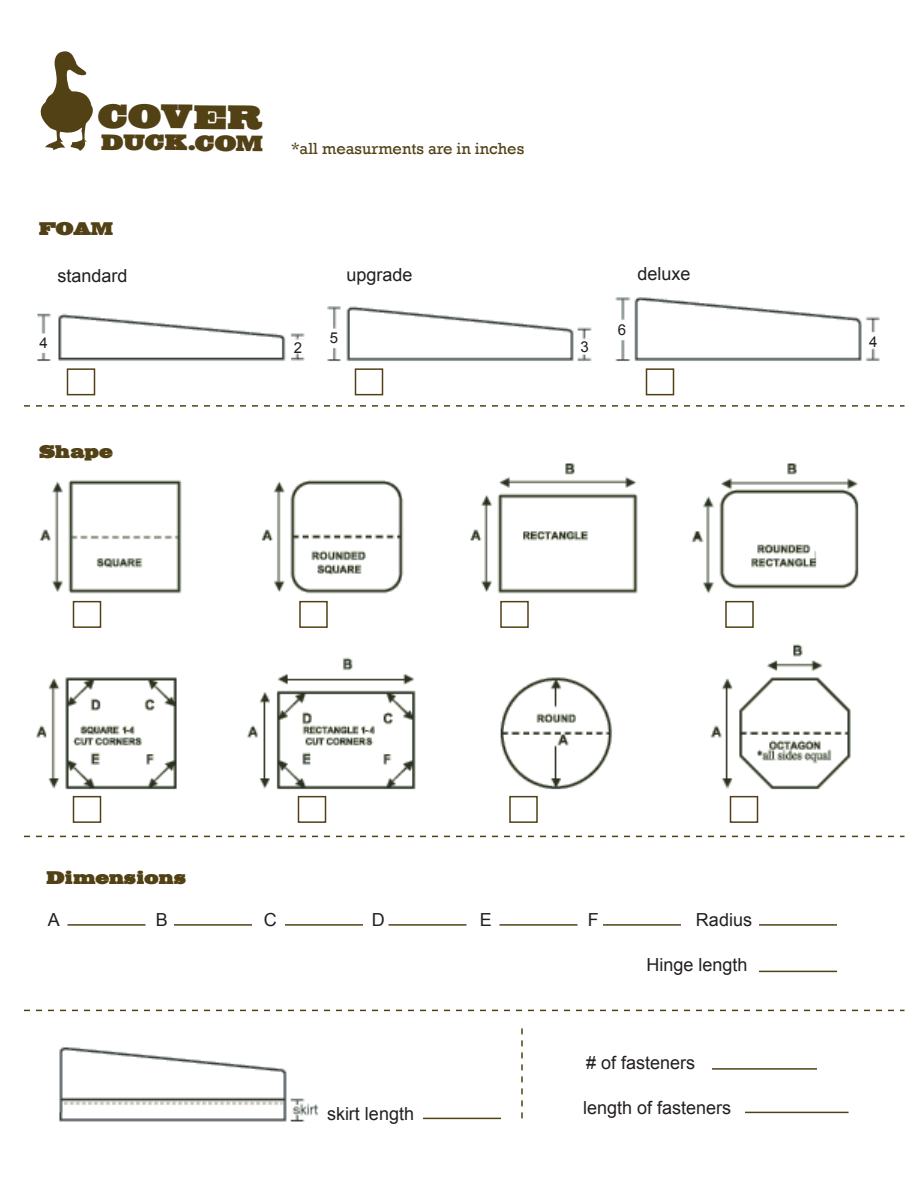
<style>
.page{position:relative;width:918px;height:1188px;background:#fff}
.page>*{position:absolute;margin:0;border:0;box-sizing:border-box;transform-origin:0 0}
.t1{font:33.3px "Big Mummy";letter-spacing:.005em;color:#524115}
.t2{font:21.9px "Big Mummy";letter-spacing:-.015em;color:#524115}
.t3{font:18px "Arial";color:#231f20}
.t4{font:18px "Big Mummy";color:#524115}
.t5{font:16.5px "Rockwell";color:#524217}
.t6{font:15px "Arial";color:#231f20}
</style>
<div class="page">
<svg style="left:40px;top:51px;width:53px;height:100px"></svg>
<img style="left:37px;top:297px;width:843px;height:88px">
<img style="left:35px;top:463px;width:824px;height:355px">
<img style="left:59px;top:1047px;width:260px;height:75px">
<div style="left:67px;top:368px;width:28px;height:27px;border:2px solid #524115"></div>
<div style="left:355px;top:368px;width:28px;height:27px;border:2px solid #524115"></div>
<div style="left:646px;top:368px;width:28px;height:27px;border:2px solid #524115"></div>
<svg style="left:24px;top:405px;width:881px;height:2px"></svg>
<svg style="left:24px;top:835px;width:881px;height:3px"></svg>
<svg style="left:24px;top:1009px;width:881px;height:3px"></svg>
<div style="left:73px;top:601px;width:28px;height:27px;border:2px solid #524115"></div>
<div style="left:73px;top:796px;width:28px;height:27px;border:2px solid #524115"></div>
<div style="left:298px;top:796px;width:28px;height:27px;border:2px solid #524115"></div>
<div style="left:509px;top:796px;width:29px;height:27px;border:2px solid #524115"></div>
<div style="left:730px;top:796px;width:28px;height:27px;border:2px solid #524115"></div>
<div style="left:299px;top:601px;width:29px;height:27px;border:2px solid #524115"></div>
<div style="left:500px;top:601px;width:29px;height:27px;border:2px solid #524115"></div>
<div style="left:725px;top:601px;width:29px;height:27px;border:2px solid #524115"></div>
<svg style="left:67px;top:924px;width:79px;height:2px"></svg>
<svg style="left:423px;top:1117px;width:78px;height:3px"></svg>
<svg style="left:174px;top:924px;width:78px;height:2px"></svg>
<svg style="left:285px;top:924px;width:78px;height:2px"></svg>
<svg style="left:712px;top:1068px;width:105px;height:2px"></svg>
<svg style="left:745px;top:1111px;width:104px;height:3px"></svg>
<svg style="left:388px;top:924px;width:79px;height:2px"></svg>
<svg style="left:499px;top:924px;width:79px;height:2px"></svg>
<svg style="left:603px;top:924px;width:78px;height:2px"></svg>
<svg style="left:759px;top:924px;width:78px;height:2px"></svg>
<svg style="left:759px;top:970px;width:78px;height:3px"></svg>
<svg style="left:521px;top:1028px;width:2px;height:91px"></svg>
<div style="left:37px;top:333px;width:14px;height:20px;background:#fff"></div>
<div style="left:327px;top:329px;width:14px;height:19px;background:#fff"></div>
<div style="left:616px;top:321px;width:14px;height:19px;background:#fff"></div>
<div style="left:292px;top:339px;width:15px;height:14px;background:#fff"></div>
<div style="left:577px;top:339px;width:16px;height:14px;background:#fff"></div>
<div style="left:867px;top:335px;width:15px;height:13px;background:#fff"></div>
<div style="left:137px;top:242px;width:124px;height:61px;background:#fff"></div>
<div style="left:422px;top:242px;width:124px;height:61px;background:#fff"></div>
<h1 class="t1" style="left:98px;top:97px;width:167px">COVER</h1>
<p class="t2" style="left:101px;top:130px;width:164px">DUCK.COM</p>
<p class="t5" style="left:291px;top:139px;width:235px">*all measurments are in inches</p>
<p class="t4" style="left:39px;top:218px;width:76px">FOAM</p>
<p class="t3" style="left:57px;top:264px;width:72px">standard</p>
<p class="t3" style="left:347px;top:262px;width:68px">upgrade</p>
<p class="t3" style="left:637px;top:262px;width:55px">deluxe</p>
<p class="t6" style="left:40px;top:333px;width:10px">4</p>
<p class="t6" style="left:294px;top:338px;width:10px">2</p>
<p class="t6" style="left:330px;top:328px;width:10px">5</p>
<p class="t4" style="left:39px;top:442px;width:76px">Shape</p>
<p class="t6" style="left:581px;top:337px;width:10px">3</p>
<p class="t6" style="left:618px;top:320px;width:10px">6</p>
<p class="t6" style="left:869px;top:332px;width:10px">4</p>
<p class="t4" style="left:46px;top:868px;width:141px">Dimensions</p>
<p class="t3" style="left:48px;top:908px;width:14px">A</p>
<p class="t3" style="left:156px;top:908px;width:14px">B</p>
<p class="t3" style="left:264px;top:908px;width:14px">C</p>
<p class="t3" style="left:372px;top:908px;width:14px">D</p>
<p class="t3" style="left:480px;top:908px;width:14px">E</p>
<p class="t3" style="left:588px;top:908px;width:12px">F</p>
<p class="t3" style="left:696px;top:908px;width:58px">Radius</p>
<p class="t3" style="left:646px;top:953px;width:103px">Hinge length</p>
<p class="t3" style="left:327px;top:1102px;width:89px">skirt length</p>
<p class="t3" style="left:586px;top:1051px;width:111px"># of fasteners</p>
<p class="t3" style="left:583px;top:1096px;width:150px">length of fasteners</p>
</div>
